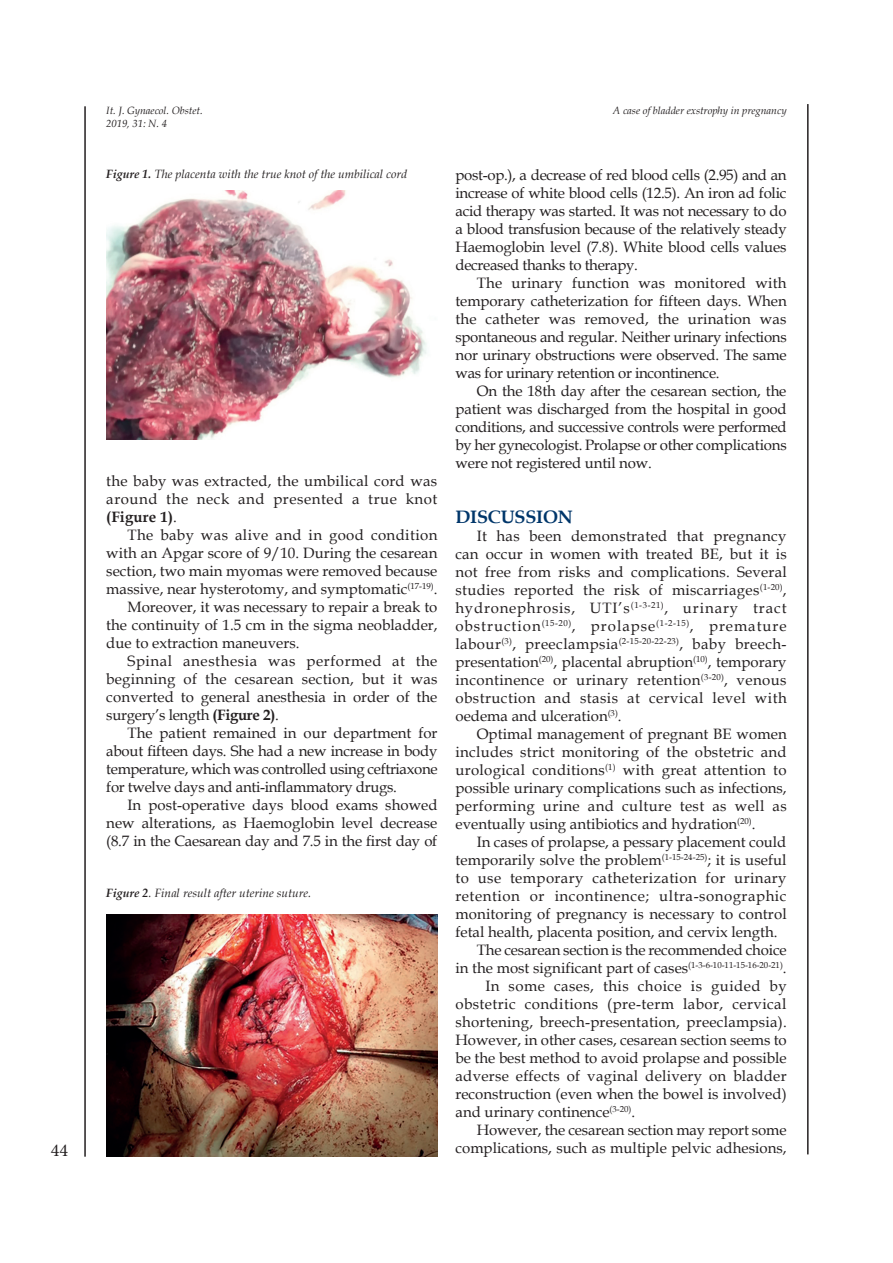
<style>
.page{position:relative;width:893px;height:1263px;background:#fff}
.page>*{position:absolute;margin:0;border:0;box-sizing:border-box;transform-origin:0 0}
.PARAGRAFO_TITOLO{font:700 18px "Book Antiqua";letter-spacing:-.01em;color:#00366a}
.t1{font:18px "Minion Pro";color:#231f20}
.TESTO{font:15px/18px "Book Antiqua";color:#231f20;text-align:justify}
.TESTO-2{font:italic 12px "Book Antiqua";color:#231f20}
.TITOLO{font:italic 10.5px/12.6px "Book Antiqua";color:#231f20}
.s1{font-weight:700}
</style>
<div class="page">
<hr style="left:84px;top:106px;width:2px;height:1051px;background:#231f20">
<hr style="left:807px;top:104px;width:2px;height:1050px;background:#231f20">
<img style="left:106px;top:191px;width:321px;height:248px">
<img style="left:106px;top:915px;width:331px;height:242px">
<p class="t1" style="left:51px;top:1139px;width:19px">44</p>
<p class="TITOLO" style="left:106px;top:104px;width:98px">It. J. Gynaecol. Obstet.<br>2019, 31: N. 4</p>
<p class="TESTO-2" style="left:106px;top:165px;width:302px"><span class="s1">Figure 1.</span> The placenta with the true knot of the umbilical cord</p>
<p class="TESTO" style="left:106px;top:471px;width:333px">the baby was extracted, the umbilical cord was around the neck and presented a true knot <span class="s1">(Figure 1)</span>.</p>
<p class="TESTO" style="left:106px;top:525px;width:333px;text-indent:21px">The baby was alive and in good condition with an Apgar score of 9/10. During the cesarean section, two main myomas were removed because massive, near hysterotomy, and symptomatic<sup>(17-19)</sup>.</p>
<p class="TESTO" style="left:106px;top:597px;width:333px;text-indent:21px">Moreover, it was necessary to repair a break to the continuity of 1.5 cm in the sigma neobladder, due to extraction maneuvers.</p>
<p class="TESTO" style="left:106px;top:651px;width:333px;text-indent:21px">Spinal anesthesia was performed at the beginning of the cesarean section, but it was converted to general anesthesia in order of the surgery’s length <span class="s1">(Figure 2)</span>.</p>
<p class="TESTO" style="left:106px;top:723px;width:333px;text-indent:21px">The patient remained in our department for about fifteen days. She had a new increase in body temperature, which was controlled using ceftriaxone for twelve days and anti-inflammatory drugs.</p>
<p class="TESTO" style="left:106px;top:795px;width:333px;text-indent:21px">In post-operative days blood exams showed new alterations, as Haemoglobin level decrease (8.7 in the Caesarean day and 7.5 in the first day of</p>
<p class="TESTO-2" style="left:106px;top:884px;width:206px"><span class="s1">Figure 2</span>. Final result after uterine suture.</p>
<p class="TITOLO" style="left:613px;top:104px;width:175px">A case of bladder exstrophy in pregnancy</p>
<p class="TESTO" style="left:455px;top:165px;width:333px">post-op.), a decrease of red blood cells (2.95) and an increase of white blood cells (12.5). An iron ad folic acid therapy was started. It was not necessary to do a blood transfusion because of the relatively steady Haemoglobin level (7.8). White blood cells values decreased thanks to therapy.</p>
<p class="TESTO" style="left:455px;top:273px;width:333px;text-indent:21px">The urinary function was monitored with temporary catheterization for fifteen days. When the catheter was removed, the urination was spontaneous and regular. Neither urinary infections nor urinary obstructions were observed. The same was for urinary retention or incontinence.</p>
<p class="TESTO" style="left:455px;top:381px;width:333px;text-indent:21px">On the 18th day after the cesarean section, the patient was discharged from the hospital in good conditions, and successive controls were performed by her gynecologist. Prolapse or other complications were not registered until now.</p>
<p class="PARAGRAFO_TITOLO" style="left:455px;top:505px;width:119px">DISCUSSION</p>
<p class="TESTO" style="left:455px;top:527px;width:333px;text-indent:21px">It has been demonstrated that pregnancy can occur in women with treated BE, but it is not free from risks and complications. Several studies reported the risk of miscarriages<sup>(1-20)</sup>, hydronephrosis, UTI’s<sup>(1-3-21)</sup>, urinary tract obstruction<sup>(15-20)</sup>, prolapse<sup>(1-2-15)</sup>, premature labour<sup>(3)</sup>, preeclampsia<sup>(2-15-20-22-23)</sup>, baby breech&shy;presentation<sup>(20)</sup>, placental abruption<sup>(10)</sup>, temporary incontinence or urinary retention<sup>(3-20)</sup>, venous obstruction and stasis at cervical level with oedema and ulceration<sup>(3)</sup>.</p>
<p class="TESTO" style="left:455px;top:725px;width:333px;text-indent:21px">Optimal management of pregnant BE women includes strict monitoring of the obstetric and urological conditions<sup>(1)</sup> with great attention to possible urinary complications such as infections, performing urine and culture test as well as eventually using antibiotics and hydration<sup>(20)</sup>.</p>
<p class="TESTO" style="left:455px;top:833px;width:333px;text-indent:21px">In cases of prolapse, a pessary placement could temporarily solve the problem<sup>(1-15-24-25)</sup>; it is useful to use temporary catheterization for urinary retention or incontinence; ultra-sonographic monitoring of pregnancy is necessary to control fetal health, placenta position, and cervix length.</p>
<p class="TESTO" style="left:455px;top:941px;width:333px;text-align:right">The cesarean section is the recommended choice<br>in the most significant part of cases<sup>(1-3-6-10-11-15-16-20-21)</sup>.</p>
<p class="TESTO" style="left:455px;top:977px;width:333px;text-indent:30px">In some cases, this choice is guided by obstetric conditions (pre-term labor, cervical shortening, breech-presentation, preeclampsia).<br>However, in other cases, cesarean section seems to be the best method to avoid prolapse and possible adverse effects of vaginal delivery on bladder reconstruction (even when the bowel is involved) and urinary continence<sup>(3-20)</sup>.</p>
<p class="TESTO" style="left:455px;top:1121px;width:333px;text-align:right">However, the cesarean section may report some complications, such as multiple pelvic adhesions,</p>
</div>
